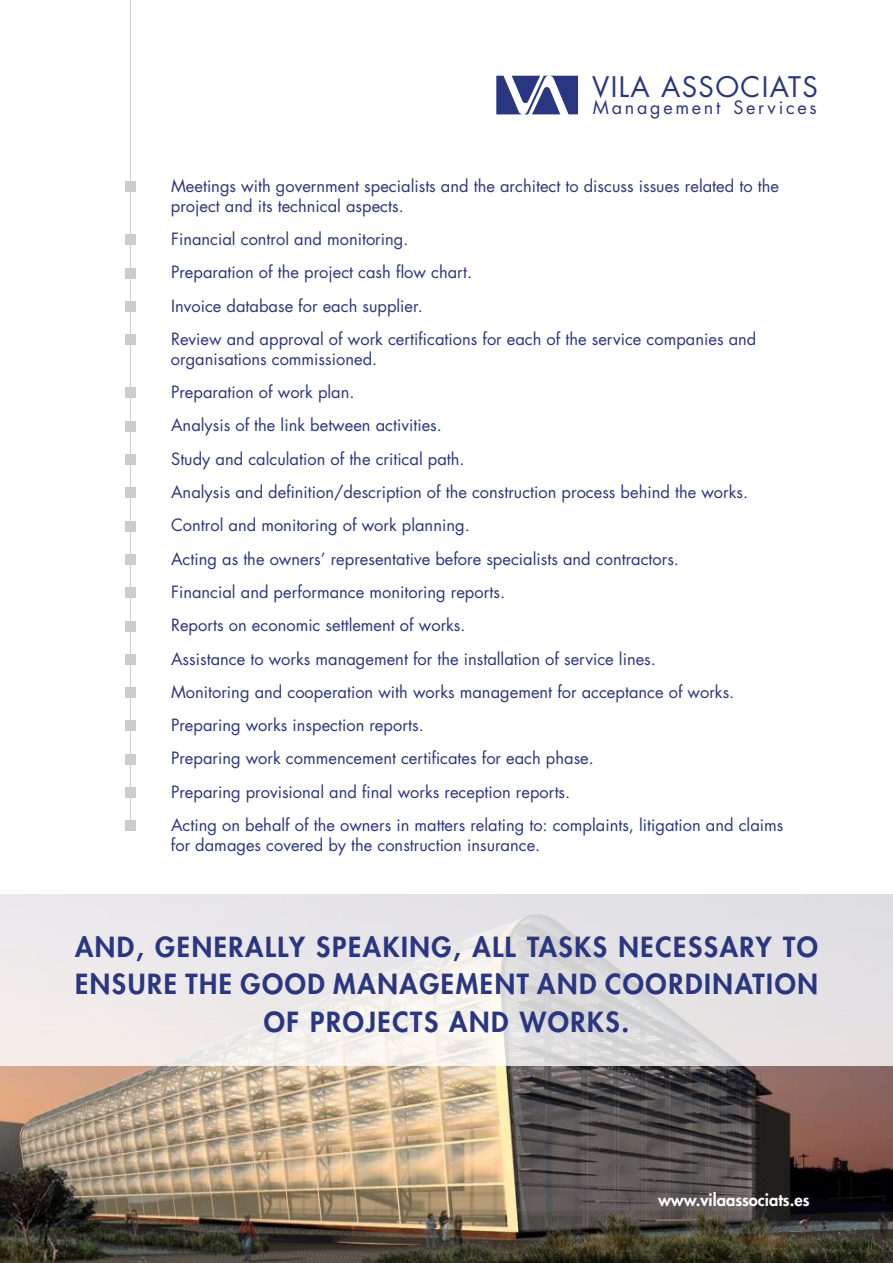
<style>
.page{position:relative;width:893px;height:1263px;background:#fff}
.page>*{position:absolute;margin:0;border:0;box-sizing:border-box;transform-origin:0 0}
.t1{font:27.6px "Futura Std";letter-spacing:.05em;color:#293682}
.t2{font:800 27px/37.5px "Futura Std";letter-spacing:.06em;color:#293682;text-align:center}
.t3{font:18px "Futura Std";letter-spacing:.15em;color:#293682}
.t4{font:16.5px/33.3px "Futura Std";color:#293682}
.t5{font:800 16.5px "Futura Std";color:#fff}
</style>
<div class="page">
<img style="left:0;top:1065px;width:893px;height:198px">
<svg style="left:0;top:894px;width:893px;height:171px;background:#e8e5e6"></svg>
<hr style="left:130px;top:0;width:1px;height:827px;background:#ccc">
<div style="left:125px;top:181px;width:11px;height:11px;background:#ccc"></div>
<div style="left:125px;top:235px;width:11px;height:10px;background:#ccc"></div>
<div style="left:125px;top:268px;width:11px;height:10px;background:#ccc"></div>
<div style="left:125px;top:301px;width:11px;height:11px;background:#ccc"></div>
<div style="left:125px;top:334px;width:11px;height:11px;background:#ccc"></div>
<div style="left:125px;top:388px;width:11px;height:10px;background:#ccc"></div>
<div style="left:125px;top:421px;width:11px;height:10px;background:#ccc"></div>
<div style="left:125px;top:454px;width:11px;height:11px;background:#ccc"></div>
<div style="left:125px;top:487px;width:11px;height:11px;background:#ccc"></div>
<div style="left:125px;top:521px;width:11px;height:10px;background:#ccc"></div>
<div style="left:125px;top:554px;width:11px;height:11px;background:#ccc"></div>
<div style="left:125px;top:587px;width:11px;height:11px;background:#ccc"></div>
<div style="left:125px;top:621px;width:11px;height:10px;background:#ccc"></div>
<div style="left:125px;top:654px;width:11px;height:10px;background:#ccc"></div>
<div style="left:125px;top:687px;width:11px;height:11px;background:#ccc"></div>
<div style="left:125px;top:721px;width:11px;height:10px;background:#ccc"></div>
<div style="left:125px;top:754px;width:11px;height:10px;background:#ccc"></div>
<div style="left:125px;top:787px;width:11px;height:11px;background:#ccc"></div>
<div style="left:125px;top:820px;width:11px;height:11px;background:#ccc"></div>
<svg style="left:496px;top:75px;width:82px;height:39px"></svg>
<h1 class="t1" style="left:592px;top:69px;width:227px">VILA ASSOCIATS</h1>
<p class="t3" style="left:593px;top:96px;width:225px">Management Services</p>
<p class="t4" style="left:171px;top:176px;width:610px;line-height:19.8px">Meetings with government specialists and the architect to discuss issues related to the project and its technical aspects.</p>
<p class="t4" style="left:171px;top:223px;width:587px">Financial control and monitoring.<br>Preparation of the project cash flow chart.<br>Invoice database for each supplier.<br>Review and approval of work certifications for each of the service companies and</p>
<p class="t4" style="left:171px;top:342px;width:614px">organisations commissioned.<br>Preparation of work plan.<br>Analysis of the link between activities.<br>Study and calculation of the critical path.<br>Analysis and definition/description of the construction process behind the works.<br>Control and monitoring of work planning.<br>Acting as the owners’ representative before specialists and contractors.<br>Financial and performance monitoring reports.<br>Reports on economic settlement of works.<br>Assistance to works management for the installation of service lines.<br>Monitoring and cooperation with works management for acceptance of works.<br>Preparing works inspection reports.<br>Preparing work commencement certificates for each phase.<br>Preparing provisional and final works reception reports.<br>Acting on behalf of the owners in matters relating to: complaints, litigation and claims</p>
<p class="t4" style="left:171px;top:828px;width:371px">for damages covered by the construction insurance.</p>
<h2 class="t2" style="left:75px;top:928px;width:744px">AND, GENERALLY SPEAKING, ALL TASKS NECESSARY TO<br>ENSURE THE GOOD MANAGEMENT AND COORDINATION<br>OF PROJECTS AND WORKS.</h2>
<p class="t5" style="left:658px;top:1189px;width:153px">www.vilaassociats.es</p>
</div>
